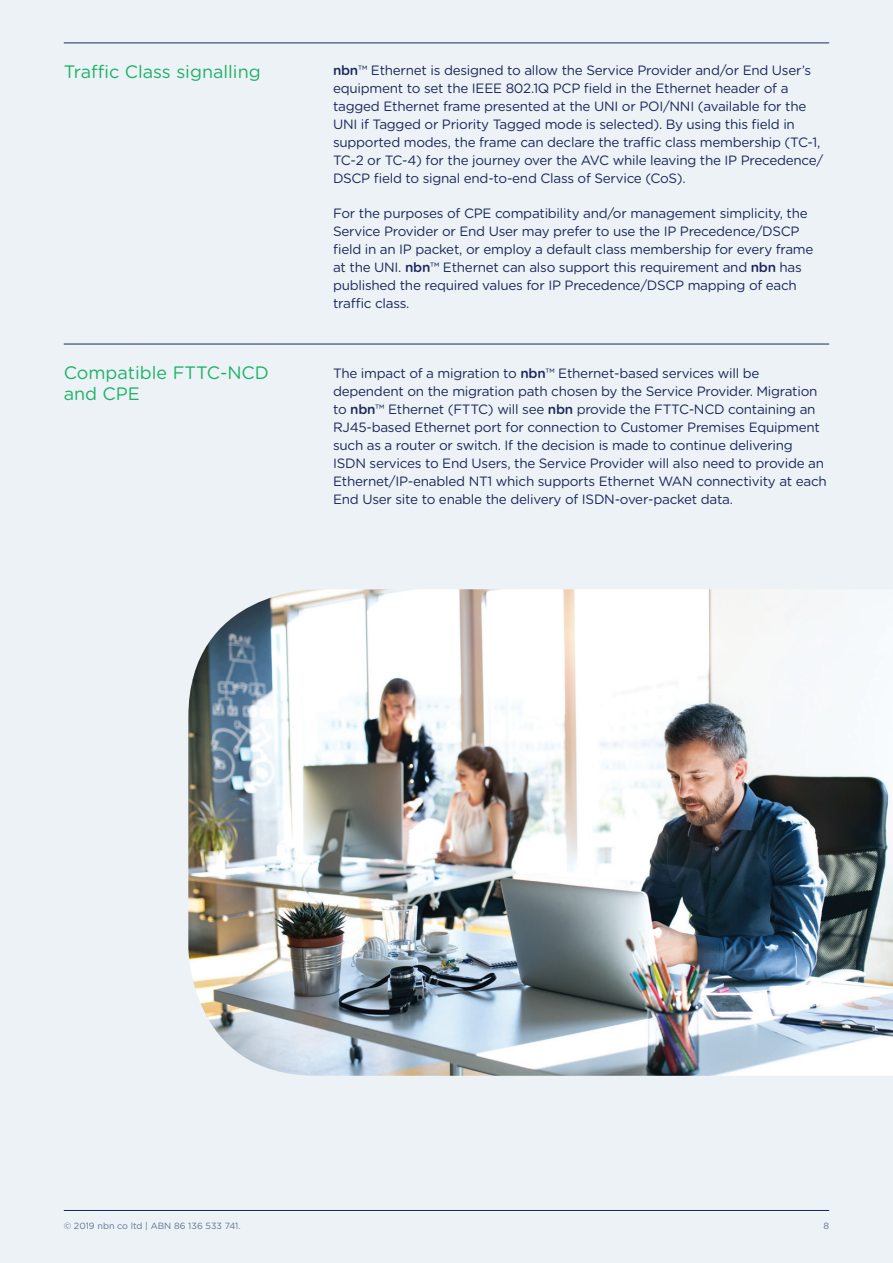
<style>
.page{position:relative;width:893px;height:1263px;background:#ecf2f5}
.page>*{position:absolute;margin:0;border:0;box-sizing:border-box;transform-origin:0 0}
.t1{font:18px/21px "Gotham Rounded";color:#1eb26a}
.t2{font:13.5px/18px "Gotham Rounded";letter-spacing:-.02em;color:#1b285b}
.t3{font:9px "Gotham Rounded";color:#627391}
.s1{font-weight:500}
</style>
<div class="page">
<img style="left:188px;top:589px;width:705px;height:487px">
<hr style="left:64px;top:344px;width:765px;height:1px;background:#1b285b">
<hr style="left:64px;top:1210px;width:765px;height:1px;background:#1b285b">
<hr style="left:64px;top:43px;width:765px;height:1px;background:#1b285b">
<h1 class="t1" style="left:64px;top:61px;width:198px">Traffic Class signalling</h1>
<h1 class="t1" style="left:64px;top:361px;width:207px">Compatible FTTC-NCD and CPE</h1>
<p class="t2" style="left:333px;top:60px;width:492px"><span class="s1">nbn</span>™ Ethernet is designed to allow the Service Provider and/or End User’s equipment to set the IEEE 802.1Q PCP field in the Ethernet header of a tagged Ethernet frame presented at the UNI or POI/NNI (available for the UNI if Tagged or Priority Tagged mode is selected). By using this field in supported modes, the frame can declare the traffic class membership (TC-1, TC-2 or TC-4) for the journey over the AVC while leaving the IP Precedence/ DSCP field to signal end-to-end Class of Service (CoS).</p>
<p class="t2" style="left:333px;top:203px;width:482px">For the purposes of CPE compatibility and/or management simplicity, the Service Provider or End User may prefer to use the IP Precedence/DSCP field in an IP packet, or employ a default class membership for every frame at the UNI. <span class="s1">nbn</span>™ Ethernet can also support this requirement and <span class="s1">nbn</span> has published the required values for IP Precedence/DSCP mapping of each traffic class.</p>
<p class="t2" style="left:333px;top:363px;width:495px">The impact of a migration to <span class="s1">nbn</span>™ Ethernet-based services will be dependent on the migration path chosen by the Service Provider. Migration to <span class="s1">nbn</span>™ Ethernet (FTTC) will see <span class="s1">nbn</span> provide the FTTC-NCD containing an RJ45-based Ethernet port for connection to Customer Premises Equipment such as a router or switch. If the decision is made to continue delivering ISDN services to End Users, the Service Provider will also need to provide an Ethernet/IP-enabled NT1 which supports Ethernet WAN connectivity at each End User site to enable the delivery of ISDN-over-packet data.</p>
<p class="t3" style="left:64px;top:1219px;width:178px">© 2019 nbn co ltd | ABN 86 136 533 741.</p>
<p class="t3" style="left:823px;top:1219px;width:7px">8</p>
</div>
